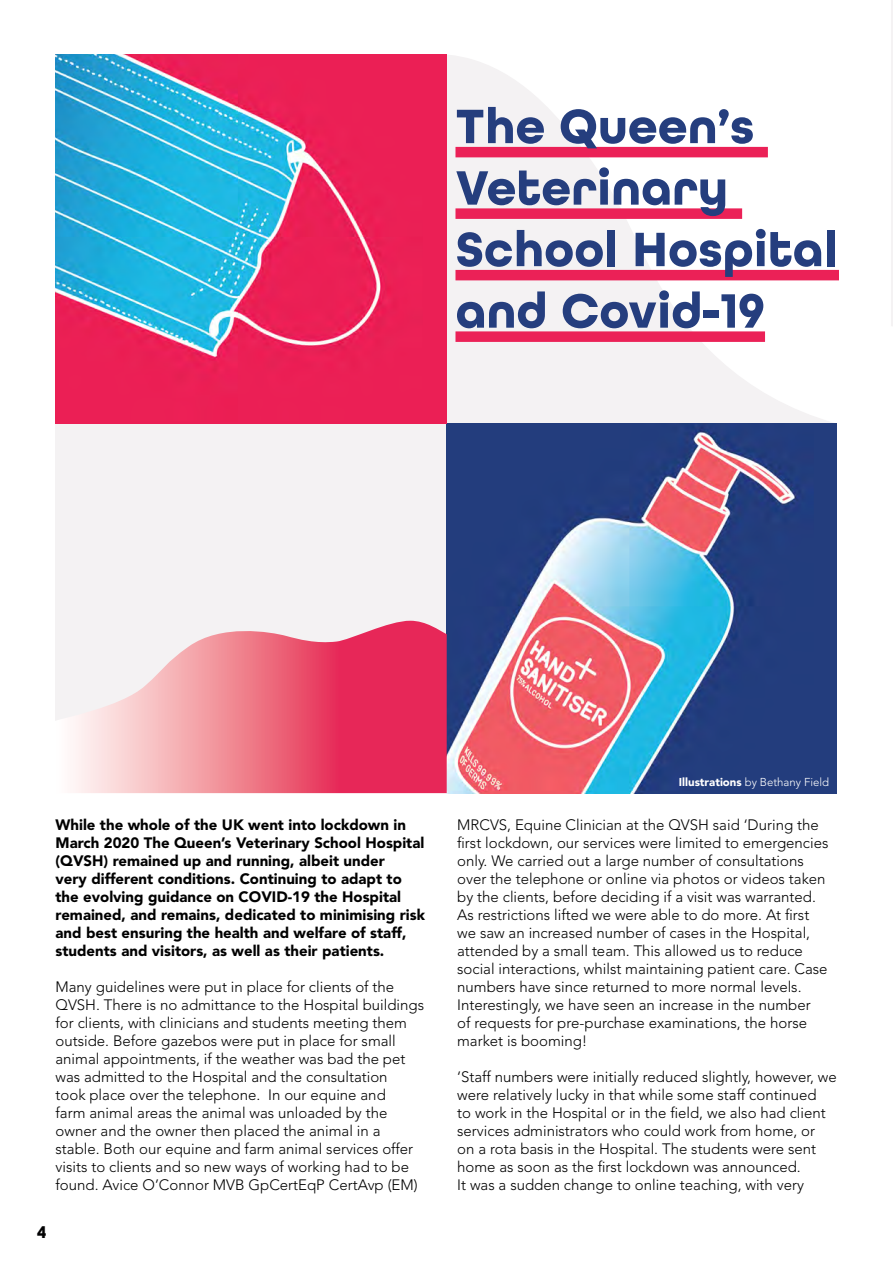
<style>
.page{position:relative;width:893px;height:1263px;background:#fff}
.page>*{position:absolute;margin:0;border:0;box-sizing:border-box;transform-origin:0 0}
.t1{font:700 51px/61.5px "All Round Gothic";color:#253e7e}
.t2{font:700 18px "All Round Gothic";color:#020203}
.t3{font:300 15px/18px "Avenir LT Std";color:#000}
.t4{font:900 15px/18px "Avenir LT Std";color:#000}
.t5{font:300 11.4px "Avenir LT Std";color:#fff}
.s1{font-weight:900}
</style>
<div class="page">
<svg style="left:446px;top:54px;width:391px;height:370px"></svg>
<svg style="left:891px;top:0;width:2px;height:326px"></svg>
<div style="left:56px;top:424px;width:390px;height:369px;background:#f4f2f3"></div>
<img style="left:447px;top:424px;width:390px;height:369px">
<svg style="left:55px;top:621px;width:392px;height:172px"></svg>
<img style="left:56px;top:54px;width:390px;height:370px">
<div style="left:455px;top:147px;width:313px;height:10px;background:#eb2157"></div>
<div style="left:455px;top:208px;width:287px;height:11px;background:#eb2157"></div>
<div style="left:455px;top:270px;width:384px;height:10px;background:#eb2157"></div>
<div style="left:455px;top:331px;width:310px;height:11px;background:#eb2157"></div>
<h1 class="t1" style="left:455px;top:96px;width:384px">The Queen’s<br>Veterinary<br>School Hospital and Covid-19</h1>
<p class="t4" style="left:56px;top:816px;width:371px">While the whole of the UK went into lockdown in March 2020 The Queen’s Veterinary School Hospital (QVSH) remained up and running, albeit under<br>very different conditions. Continuing to adapt to the evolving guidance on COVID-19 the Hospital remained, and remains, dedicated to minimising risk and best ensuring the health and welfare of staff, students and visitors, as well as their patients.</p>
<p class="t3" style="left:56px;top:978px;width:370px">Many guidelines were put in place for clients of the QVSH. There is no admittance to the Hospital buildings for clients, with clinicians and students meeting them outside. Before gazebos were put in place for small animal appointments, if the weather was bad the pet was admitted to the Hospital and the consultation<br>took place over the telephone. In our equine and<br>farm animal areas the animal was unloaded by the owner and the owner then placed the animal in a stable. Both our equine and farm animal services offer visits to clients and so new ways of working had to be found. Avice O’Connor MVB GpCertEqP CertAvp (EM)</p>
<p class="t2" style="left:37px;top:1221px;width:11px">4</p>
<p class="t5" style="left:679px;top:775px;width:152px"><span class="s1">Illustrations</span> by Bethany Field</p>
<p class="t3" style="left:457px;top:816px;width:373px">MRCVS, Equine Clinician at the QVSH said ‘During the first lockdown, our services were limited to emergencies only. We carried out a large number of consultations over the telephone or online via photos or videos taken by the clients, before deciding if a visit was warranted.<br>As restrictions lifted we were able to do more. At first we saw an increased number of cases in the Hospital, attended by a small team. This allowed us to reduce social interactions, whilst maintaining patient care. Case numbers have since returned to more normal levels.<br>Interestingly, we have seen an increase in the number<br>of requests for pre-purchase examinations, the horse market is booming!</p>
<p class="t3" style="left:457px;top:1068px;width:381px">‘Staff numbers were initially reduced slightly, however, we were relatively lucky in that while some staff continued<br>to work in the Hospital or in the field, we also had client services administrators who could work from home, or<br>on a rota basis in the Hospital. The students were sent home as soon as the first lockdown was announced.<br>It was a sudden change to online teaching, with very</p>
</div>
